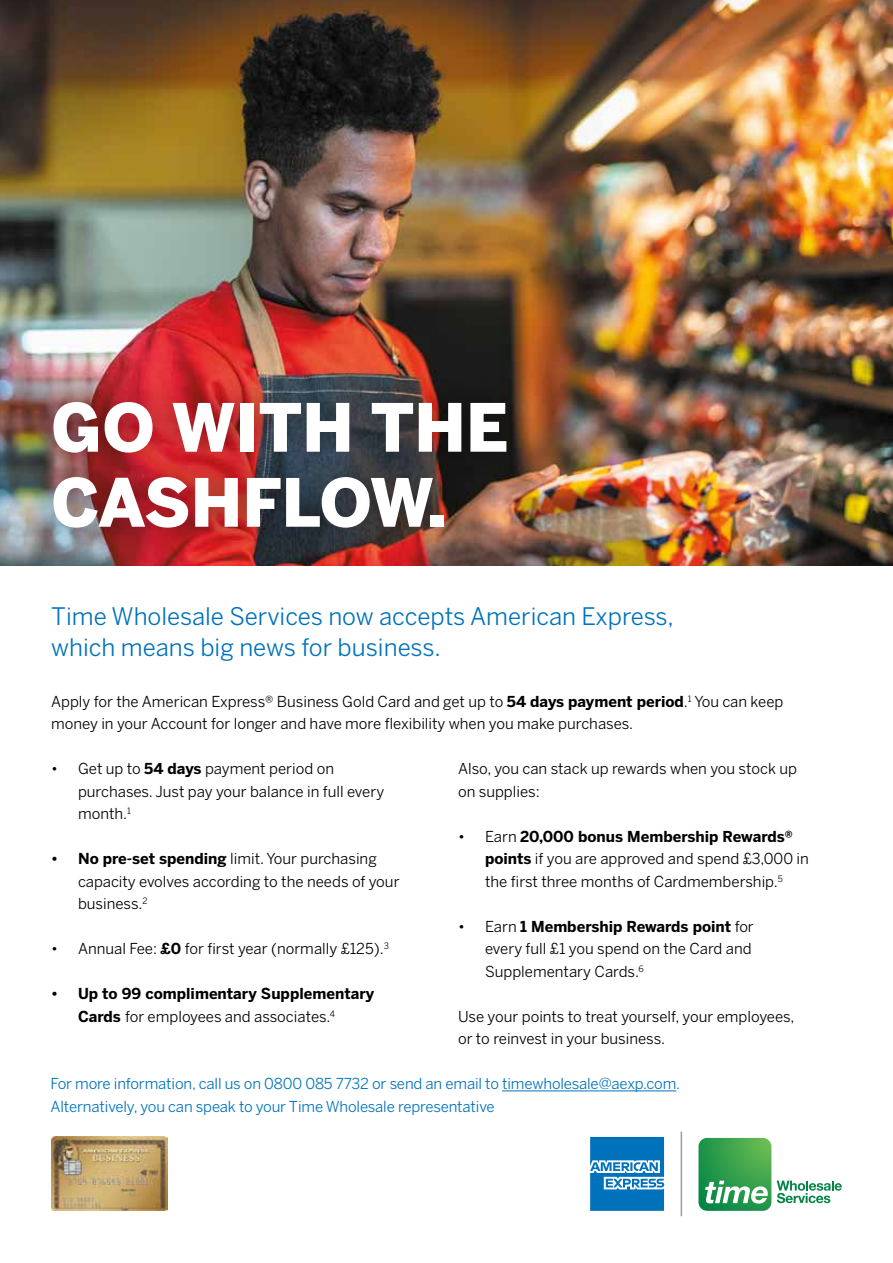
<style>
.page{position:relative;width:893px;height:1263px;background:#fff}
.page>*{position:absolute;margin:0;border:0;box-sizing:border-box;transform-origin:0 0}
.t1{font:900 65.85px/75px "Benton Sans";color:#fff}
.t2{font:24px/31.5px "Benton Sans";color:#0072bb}
.t3{font:15px/22.5px "Benton Sans";color:#000}
.t4{font:15px/22.5px "Benton Sans";letter-spacing:-.01em;color:#0072bb}
.t5{font:700 15px/22.5px "Benton Sans";color:#000}
.s1{font-weight:700}
.s2{font-weight:400}
</style>
<div class="page">
<img style="left:0;top:0;width:893px;height:566px">
<div style="left:26px;top:374px;width:507px;height:181px;background:#000;opacity:.4"></div>
<svg style="left:777px;top:1180px;width:65px;height:23px"></svg>
<svg style="left:698px;top:1138px;width:73px;height:73px;background:#4eab64"></svg>
<svg style="left:590px;top:1137px;width:74px;height:74px;background:#2c8ac6"></svg>
<hr style="left:681px;top:1131px;width:1px;height:85px;background:#9d9d9c">
<hr style="left:502px;top:1090px;width:174px;height:1px;background:#0072bb">
<img style="left:51px;top:1137px;width:117px;height:74px">
<h1 class="t1" style="left:51px;top:391px;width:459px">GO WITH THE<br>CASHFLOW.</h1>
<h2 class="t2" style="left:51px;top:600px;width:624px">Time Wholesale Services now accepts American Express, which means big news for business.</h2>
<p class="t3" style="left:51px;top:690px;width:734px">Apply for the American Express® Business Gold Card and get up to <span class="s1">54 days payment period</span>.<sup>1</sup> You can keep money in your Account for longer and have more flexibility when you make purchases.</p>
<p class="t3" style="left:78px;top:757px;width:308px;text-indent:-27px">• Get up to <span class="s1">54 days</span> payment period on purchases. Just pay your balance in full every month.<sup>1</sup></p>
<p class="t3" style="left:78px;top:847px;width:323px;text-indent:-27px"><span class="s1">• No pre-set spending</span> limit. Your purchasing capacity evolves according to the needs of your business.<sup>2</sup></p>
<p class="t3" style="left:51px;top:937px;width:339px">• Annual Fee: <span class="s1">£0</span> for first year (normally £125).<sup>3</sup></p>
<p class="t5" style="left:78px;top:983px;width:298px;text-indent:-27px">• Up to 99 complimentary Supplementary<br>Cards <span class="s2">for employees and associates.</span><sup>4</sup></p>
<p class="t3" style="left:458px;top:757px;width:340px">Also, you can stack up rewards when you stock up on supplies:</p>
<p class="t3" style="left:485px;top:825px;width:325px;text-indent:-27px">• Earn <span class="s1">20,000 bonus Membership Rewards® points</span> if you are approved and spend £3,000 in the first three months of Cardmembership.<sup>5</sup></p>
<p class="t3" style="left:485px;top:915px;width:270px;text-indent:-27px">• Earn <span class="s1">1 Membership Rewards point</span> for every full £1 you spend on the Card and<br>Supplementary Cards.<sup>6</sup></p>
<p class="t3" style="left:458px;top:1005px;width:338px">Use your points to treat yourself, your employees, or to reinvest in your business.</p>
<p class="t4" style="left:51px;top:1072px;width:631px">For more information, call us on 0800 085 7732 or send an email to timewholesale@aexp.com.<br>Alternatively, you can speak to your Time Wholesale representative</p>
</div>
